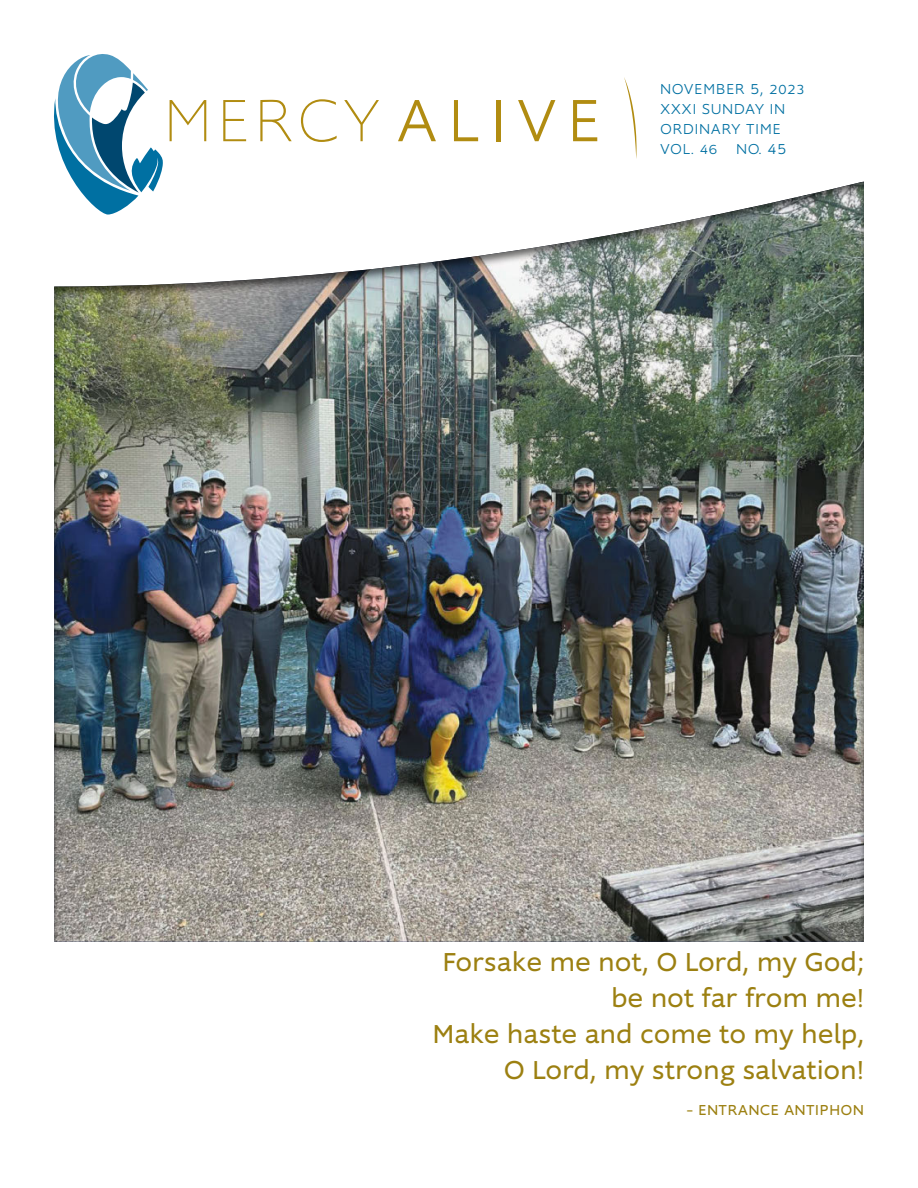
<style>
.page{position:relative;width:918px;height:1188px;background:#fff}
.page>*{position:absolute;margin:0;border:0;box-sizing:border-box;transform-origin:0 0}
.t1{font:100 61.95px "Supra";letter-spacing:.1em;color:#b18c11}
.t2{font:27px/36px "Supra";letter-spacing:.02em;color:#9c8011;text-align:right}
.t3{font:300 15px/20.2px "Cxdgbg Supra";letter-spacing:.075em;color:#0070a2}
.t4{font:15px "Supra";letter-spacing:.06em;color:#9c8011}
.s1{font-family:"Gqjhwf Supra";font-weight:300}
.s2{font-size:16.65px;color:#fff}
.s3{font-size:15.3px;color:#fff}
</style>
<div class="page">
<div style="left:52px;top:53px;width:813px;height:891px;background:#000;opacity:.6"></div>
<h1 class="t1" style="left:164px;top:83px;width:437px">MERCY<span class="s1">ALIVE</span></h1>
<p class="t3" style="left:660px;top:78px;width:146px">NOVEMBER <span class="s2">5</span>, <span class="s3">2023<br></span>XXXI SUNDAY IN<br>ORDINARY TIME<br>VOL. <span class="s3">46</span></p>
<p class="t3" style="left:736px;top:139px;width:51px">NO. <span class="s2">45</span></p>
<p class="t2" style="left:433px;top:944px;width:433px">Forsake me not, O Lord, my God; be not far from me!<br>Make haste and come to my help,<br>O Lord, my strong salvation!</p>
<p class="t4" style="left:687px;top:1100px;width:179px">– ENTRANCE ANTIPHON</p>
</div>
